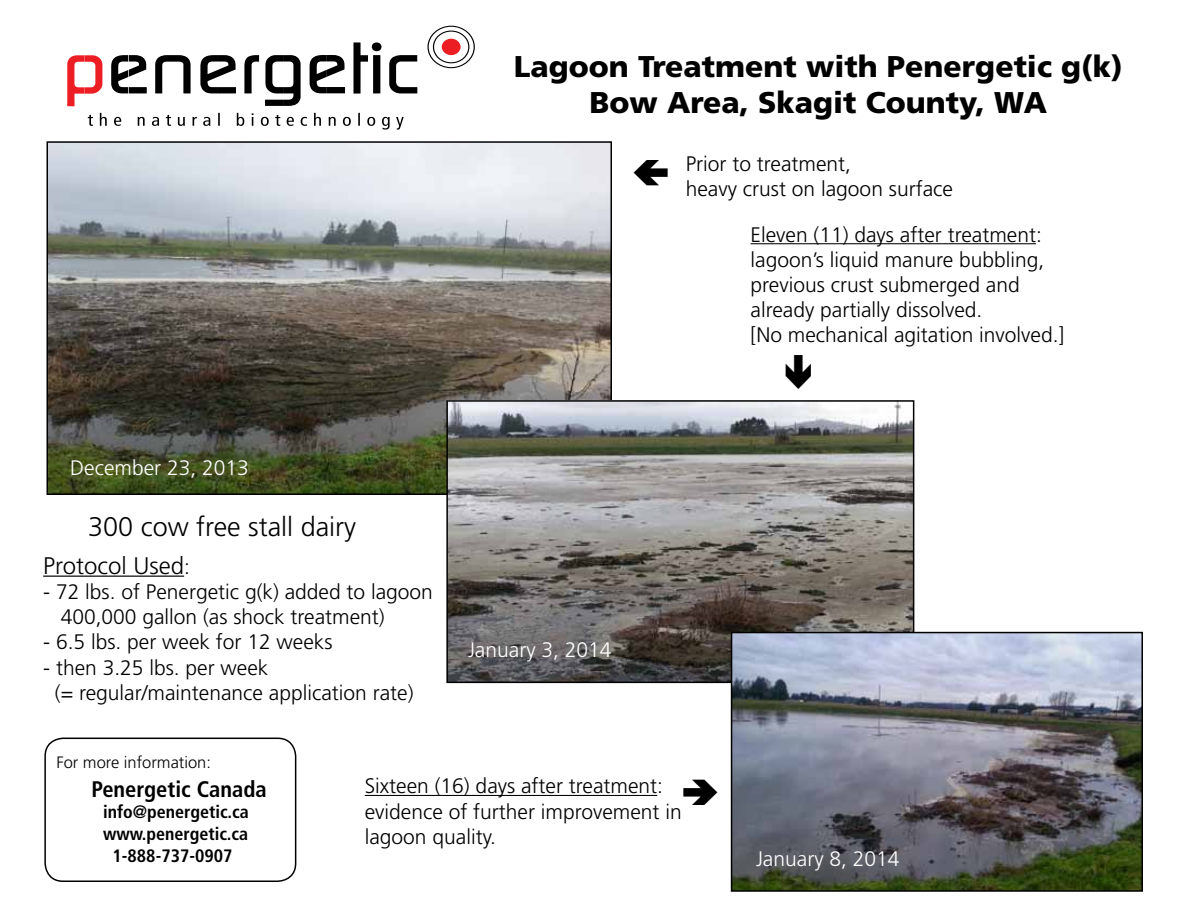
<style>
.page{position:relative;width:1188px;height:918px;background:#fff}
.page>*{position:absolute;margin:0;border:0;box-sizing:border-box;transform-origin:0 0}
.t1{font:900 30px/36px "Frutiger";color:#000;text-align:center}
.t2{font:300 27px "Frutiger LT Std";color:#000}
.t3{font:300 24px "Frutiger LT Std";color:#000}
.t4{font:700 condensed 22.5px "Frutiger";color:#000}
.t5{font:300 21px/25.2px "Frutiger LT Std";color:#000}
.t6{font:300 21px "Frutiger LT Std";color:#fff}
.t7{font:700 condensed 18px/21.6px "Frutiger";color:#000;text-align:center}
.t8{font:300 16.5px "Frutiger LT Std";color:#000}
.s1{font-size:21px}
</style>
<div class="page">
<img style="left:49px;top:144px;width:560px;height:348px">
<div style="left:46px;top:141px;width:566px;height:354px;border:2px solid #000"></div>
<img style="left:449px;top:403px;width:462px;height:277px">
<div style="left:446px;top:400px;width:468px;height:283px;border:2px solid #000"></div>
<hr style="left:751px;top:243px;width:285px;height:1px;background:#000">
<div style="left:428px;top:26px;width:47px;height:42px;border:1px solid #000;border-radius:50%"></div>
<div style="left:433px;top:31px;width:36px;height:32px;border:1px solid #000;border-radius:50%"></div>
<div style="left:442px;top:39px;width:19px;height:16px;background:#ed1d24;border-radius:50%"></div>
<svg style="left:111px;top:55px;width:36px;height:38px"></svg>
<svg style="left:155px;top:55px;width:36px;height:38px"></svg>
<svg style="left:200px;top:55px;width:36px;height:38px"></svg>
<svg style="left:244px;top:55px;width:15px;height:38px"></svg>
<svg style="left:265px;top:55px;width:36px;height:51px"></svg>
<svg style="left:67px;top:55px;width:35px;height:51px"></svg>
<svg style="left:310px;top:55px;width:35px;height:38px"></svg>
<svg style="left:353px;top:42px;width:29px;height:52px"></svg>
<svg style="left:389px;top:55px;width:28px;height:38px"></svg>
<svg style="left:88px;top:113px;width:316px;height:17px"></svg>
<hr style="left:43px;top:576px;width:141px;height:1px;background:#000">
<img style="left:734px;top:635px;width:406px;height:254px">
<div style="left:731px;top:632px;width:412px;height:260px;border:2px solid #000"></div>
<hr style="left:365px;top:795px;width:292px;height:1px;background:#000">
<div style="left:44px;top:738px;width:252px;height:144px;border:2px solid #000;border-radius:18px"></div>
<h1 class="t1" style="left:514px;top:48px;width:611px">Lagoon Treatment with Penergetic g(k)<br>Bow Area, Skagit County, WA</h1>
<p class="t5" style="left:686px;top:151px;width:269px">Prior to treatment,<br>heavy crust on lagoon surface</p>
<p class="t5" style="left:751px;top:222px;width:315px">Eleven (11) days after treatment: lagoon’s liquid manure bubbling, previous crust submerged and already partially dissolved.<br>[No mechanical agitation involved.]</p>
<p class="t6" style="left:70px;top:456px;width:180px">December 23, 2013</p>
<p class="t2" style="left:88px;top:511px;width:270px">300 cow free stall dairy</p>
<p class="t3" style="left:43px;top:552px;width:148px">Protocol Used<span class="s1">:</span></p>
<p class="t5" style="left:61px;top:579px;width:374px;text-indent:-18px">- 72 lbs. of Penergetic g(k) added to lagoon<br>400,000 gallon (as shock treatment)</p>
<p class="t5" style="left:43px;top:630px;width:291px">- 6.5 lbs. per week for 12 weeks</p>
<p class="t5" style="left:55px;top:655px;width:360px;text-indent:-12px">- then 3.25 lbs. per week<br>(= regular/maintenance application rate)</p>
<p class="t6" style="left:468px;top:638px;width:145px">January 3, 2014</p>
<p class="t8" style="left:56px;top:753px;width:156px">For more information:</p>
<p class="t4" style="left:92px;top:776px;width:177px">Penergetic Canada</p>
<p class="t7" style="left:103px;top:801px;width:147px">info@penergetic.ca www.penergetic.ca<br>1-888-737-0907</p>
<p class="t5" style="left:365px;top:774px;width:318px">Sixteen (16) days after treatment: evidence of further improvement in lagoon quality.</p>
<p class="t6" style="left:756px;top:847px;width:145px">January 8, 2014</p>
</div>
